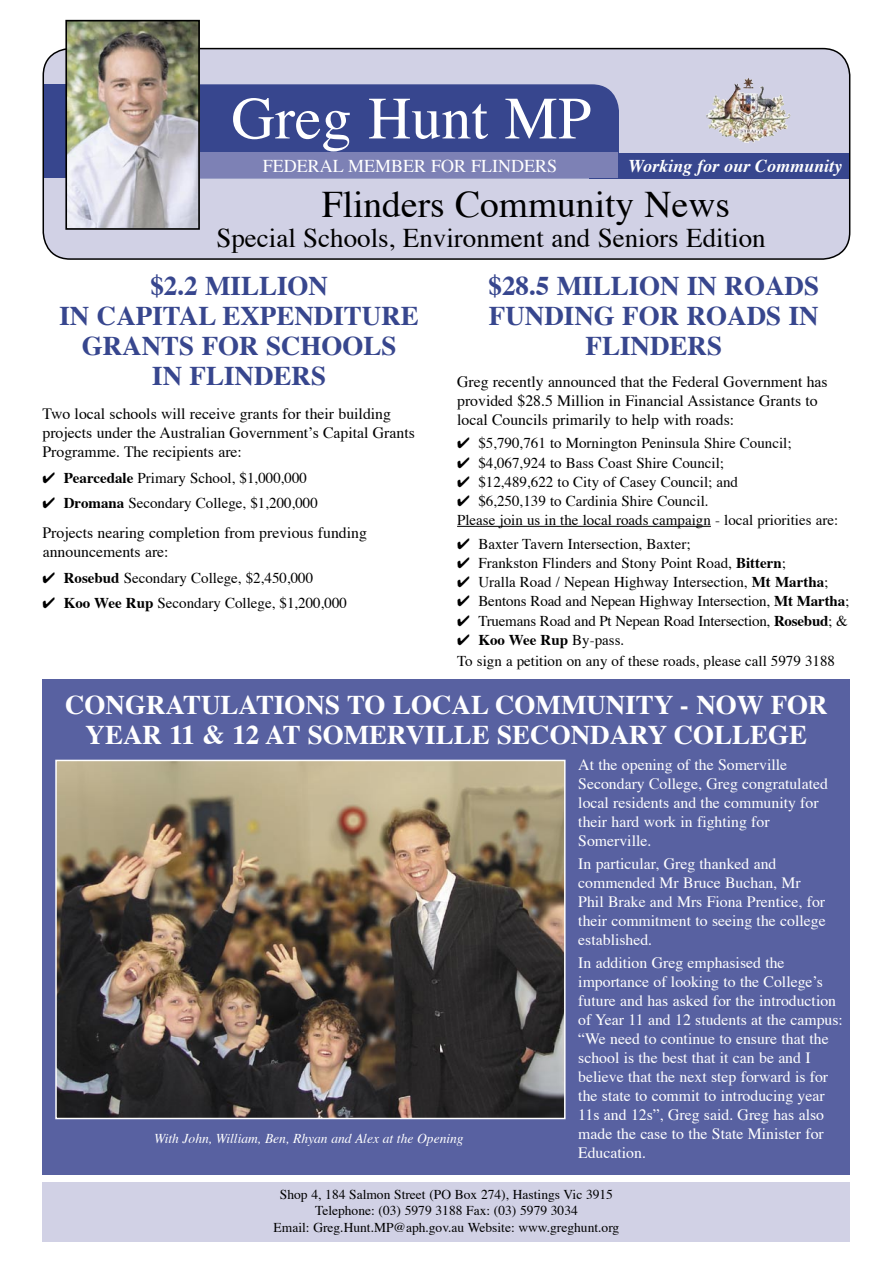
<style>
.page{position:relative;width:893px;height:1263px;background:#fff}
.page>*{position:absolute;margin:0;border:0;box-sizing:border-box;transform-origin:0 0}
.t1{font:60px "Times";color:#fff}
.t2{font:37.5px "Times";color:#000}
.Story_Head{font:700 27px/30px "Times";color:#37468e;text-align:center}
.Story_Head-2{font:700 27px/30px "Times";color:#fff;text-align:center}
.Bullets{font:27px "Times";color:#000}
.t3{font:18px "Times";color:#fff}
.t4{font:italic 700 18px "Times";color:#fff}
.Body_Text_left{font:15.75px/19px "Times";color:#fff}
.Body_Text_left-2{font:15.75px/19px "Times";color:#000}
.Bullets-2{font:15.75px/19px "Times";color:#000}
.Bullets-3{font:15px "Times";color:#000}
.Body_Text_left-3{font:15px "Times";color:#000}
.Bullets-4{font:700 15px "Times";color:#000}
.t5{font:13.5px "Times";color:#000}
.t6{font:italic 13.5px "Times";color:#fff}
.s1{font-weight:700}
.s2{font-weight:400}
</style>
<div class="page">
<div style="left:43px;top:1182px;width:807px;height:59px;background:#d1d1e5"></div>
<svg style="left:42px;top:47px;width:809px;height:212px;background:#cbcbde"></svg>
<div style="left:200px;top:84px;width:419px;height:94px;background:#37468e"></div>
<img style="left:727px;top:116px;width:64px;height:27px">
<div style="left:590px;top:153px;width:259px;height:25px;background:#37468e"></div>
<div style="left:201px;top:153px;width:417px;height:25px;background:#7d81b5"></div>
<div style="left:44px;top:84px;width:28px;height:94px;background:#37468e"></div>
<img style="left:68px;top:23px;width:129px;height:204px">
<div style="left:65px;top:20px;width:135px;height:210px;border:2px solid #000"></div>
<hr style="left:457px;top:526px;width:254px;height:1px;background:#000">
<div style="left:43px;top:679px;width:807px;height:495px;background:#5861a1"></div>
<img style="left:58px;top:763px;width:505px;height:353px">
<div style="left:55px;top:760px;width:511px;height:359px;border:2px solid #fff"></div>
<p class="t1" style="left:232px;top:80px;width:361px">Greg Hunt MP</p>
<p class="t3" style="left:263px;top:155px;width:296px">FEDERAL MEMBER FOR FLINDERS</p>
<p class="t4" style="left:629px;top:154px;width:215px">Working for our Community</p>
<p class="t2" style="left:322px;top:181px;width:410px">Flinders Community News</p>
<p class="Bullets" style="left:216px;top:220px;width:551px">Special Schools, Environment and Seniors Edition</p>
<p class="Story_Head" style="left:59px;top:272px;width:361px">$2.2 MILLION<br>IN CAPITAL EXPENDITURE<br>GRANTS FOR SCHOOLS<br>IN FLINDERS</p>
<p class="Body_Text_left-2" style="left:43px;top:405px;width:374px">Two local schools will receive grants for their building projects under the Australian Government’s Capital Grants<br>Programme. The recipients are:</p>
<p class="Bullets-3" style="left:64px;top:468px;width:245px"><span class="s1">Pearcedale</span> Primary School, $1,000,000</p>
<p class="Bullets-3" style="left:64px;top:494px;width:256px"><span class="s1">Dromana</span> Secondary College, $1,200,000</p>
<p class="Bullets-2" style="left:43px;top:524px;width:326px">Projects nearing completion from previous funding announcements are:</p>
<p class="Bullets-3" style="left:64px;top:568px;width:251px"><span class="s1">Rosebud</span> Secondary College, $2,450,000</p>
<p class="Bullets-3" style="left:64px;top:594px;width:285px"><span class="s1">Koo Wee Rup</span> Secondary College, $1,200,000</p>
<p class="Story_Head" style="left:488px;top:272px;width:332px">$28.5 MILLION IN ROADS<br>FUNDING FOR ROADS IN<br>FLINDERS</p>
<p class="Body_Text_left-2" style="left:457px;top:373px;width:372px">Greg recently announced that the Federal Government has provided $28.5 Million in Financial Assistance Grants to local Councils primarily to help with roads:</p>
<p class="Bullets-3" style="left:478px;top:434px;width:315px">$5,790,761 to Mornington Peninsula Shire Council;</p>
<p class="Bullets-3" style="left:478px;top:453px;width:247px">$4,067,924 to Bass Coast Shire Council;</p>
<p class="Bullets-3" style="left:478px;top:472px;width:261px">$12,489,622 to City of Casey Council; and</p>
<p class="Bullets-3" style="left:478px;top:492px;width:232px">$6,250,139 to Cardinia Shire Council.</p>
<p class="Body_Text_left-3" style="left:457px;top:511px;width:383px">Please join us in the local roads campaign - local priorities are:</p>
<p class="Bullets-3" style="left:478px;top:534px;width:214px">Baxter Tavern Intersection, Baxter;</p>
<p class="Bullets-3" style="left:478px;top:553px;width:309px">Frankston Flinders and Stony Point Road, <span class="s1">Bittern</span>;</p>
<p class="Bullets-3" style="left:478px;top:573px;width:352px">Uralla Road / Nepean Highway Intersection, <span class="s1">Mt Martha</span>;</p>
<p class="Bullets-3" style="left:478px;top:592px;width:372px">Bentons Road and Nepean Highway Intersection, <span class="s1">Mt Martha</span>;</p>
<p class="Bullets-3" style="left:478px;top:611px;width:371px">Truemans Road and Pt Nepean Road Intersection, <span class="s1">Rosebud</span>; &amp;</p>
<p class="Bullets-4" style="left:478px;top:630px;width:147px">Koo Wee Rup <span class="s2">By-pass.</span></p>
<p class="Bullets-3" style="left:457px;top:652px;width:379px">To sign a petition on any of these roads, please call 5979 3188</p>
<p class="Story_Head-2" style="left:65px;top:691px;width:764px">CONGRATULATIONS TO LOCAL COMMUNITY - NOW FOR<br>YEAR 11 &amp; 12 AT SOMERVILLE SECONDARY COLLEGE</p>
<p class="Body_Text_left" style="left:578px;top:756px;width:251px">At the opening of the Somerville<br>Secondary College, Greg congratulated local residents and the community for their hard work in fighting for<br>Somerville.</p>
<p class="Body_Text_left" style="left:578px;top:855px;width:249px">In particular, Greg thanked and commended Mr Bruce Buchan, Mr<br>Phil Brake and Mrs Fiona Prentice, for their commitment to seeing the college established.</p>
<p class="Body_Text_left" style="left:578px;top:954px;width:266px">In addition Greg emphasised the importance of looking to the College’s future and has asked for the introduction of Year 11 and 12 students at the campus: “We need to continue to ensure that the school is the best that it can be and I believe that the next step forward is for the state to commit to introducing year 11s and 12s”, Greg said. Greg has also made the case to the State Minister for Education.</p>
<p class="t6" style="left:154px;top:1130px;width:311px">With John, William, Ben, Rhyan and Alex at the Opening</p>
<p class="t5" style="left:280px;top:1186px;width:335px">Shop 4, 184 Salmon Street (PO Box 274), Hastings Vic 3915</p>
<p class="t5" style="left:315px;top:1202px;width:264px">Telephone: (03) 5979 3188 Fax: (03) 5979 3034</p>
<p class="t5" style="left:274px;top:1218px;width:347px">Email: Greg.Hunt.MP@aph.gov.au Website: www.greghunt.org</p>
</div>
